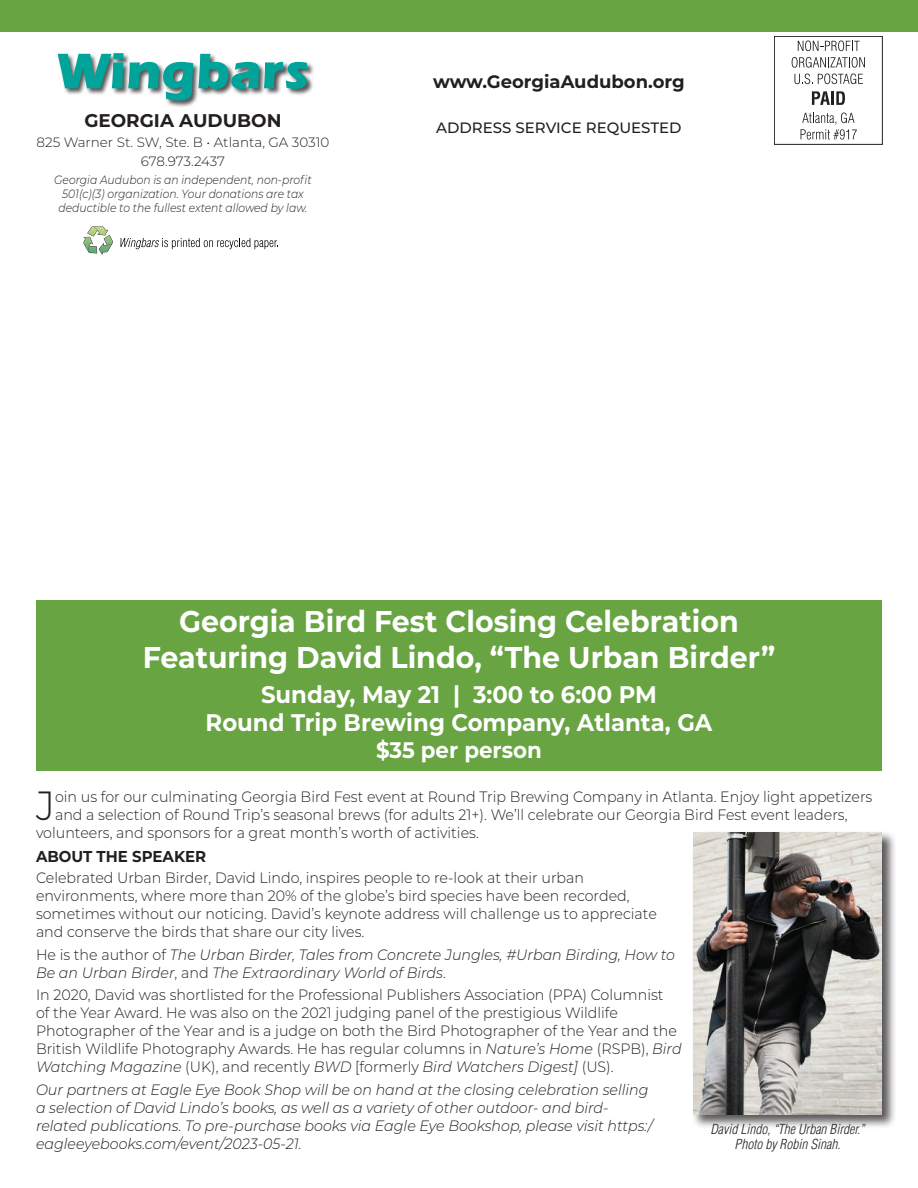
<style>
.page{position:relative;width:918px;height:1188px;background:#fff}
.page>*{position:absolute;margin:0;border:0;box-sizing:border-box;transform-origin:0 0}
.t1{font:700 51.75px "Itc Eras";color:#00a49a}
.t2{font:300 40.65px "Montserrat";color:#231f20;scale:.95 1}
.t3{font:700 30px/36px "Montserrat";color:#fff;text-align:center;scale:.95 1}
.t4{font:700 24px/28.5px "Montserrat";color:#fff;text-align:center;scale:.95 1}
.t5{font:700 22.5px "Montserrat";color:#fff;scale:.95 1}
.t6{font:700 18.3px "Montserrat";color:#231f20}
.t7{font:700 18px "Montserrat";color:#231f20}
.t8{font:700 15.75px "Montserrat";color:#231f20;scale:.95 1}
.t9{font:300 15px/18px "Montserrat";color:#231f20;scale:.95 1}
.t10{font:italic 300 15px/18px "Montserrat";color:#231f20;scale:.95 1}
.t11{font:500 15px "Montserrat";color:#231f20}
.t12{font:300 13.5px/19.5px "Montserrat";color:#231f20;text-align:center}
.t13{font:italic 300 condensed 13.5px/15px "Helvetica";color:#231f20;text-align:center}
.t14{font:italic 300 12px/14.4px "Montserrat";color:#231f20;text-align:center;scale:.9 1}
.s1{font-style:normal}
.s2{font-style:italic}
</style>
<div class="page">
<div style="left:36px;top:600px;width:846px;height:171px;background:#69a442"></div>
<div style="left:0;top:0;width:918px;height:32px;background:#69a442"></div>
<div style="left:57px;top:53px;width:257px;height:55px;background:#231f20;opacity:.75"></div>
<div style="left:774px;top:36px;width:109px;height:109px;border:1px solid #231f20"></div>
<svg style="left:798px;top:41px;width:62px;height:10px"></svg>
<svg style="left:792px;top:57px;width:73px;height:11px"></svg>
<svg style="left:794px;top:74px;width:69px;height:10px"></svg>
<svg style="left:812px;top:91px;width:18px;height:14px"></svg>
<hr style="left:831px;top:91px;width:3px;height:14px;background:#231f20">
<svg style="left:836px;top:91px;width:9px;height:14px"></svg>
<svg style="left:801px;top:113px;width:56px;height:27px"></svg>
<svg style="left:83px;top:226px;width:21px;height:29px"></svg>
<img style="left:84px;top:227px;width:29px;height:27px">
<svg style="left:120px;top:238px;width:158px;height:11px"></svg>
<div style="left:691px;top:831px;width:205px;height:298px;background:#231f20;opacity:.75"></div>
<img style="left:693px;top:832px;width:189px;height:282px">
<h1 class="t1" style="left:57px;top:41px;width:253px">Wingbars</h1>
<p class="t6" style="left:84px;top:108px;width:199px">GEORGIA AUDUBON</p>
<p class="t12" style="left:37px;top:132px;width:294px">825 Warner St. SW, Ste. B • Atlanta, GA 30310<br>678.973.2437</p>
<p class="t14" style="left:54px;top:172px;width:288px">Georgia Audubon is an independent, non-profit<br>501(c)(3) organization. Your donations are tax deductible to the fullest extent allowed by law.</p>
<p class="t7" style="left:433px;top:69px;width:253px">www.GeorgiaAudubon.org</p>
<p class="t11" style="left:436px;top:117px;width:247px">ADDRESS SERVICE REQUESTED</p>
<h3 class="t3" style="left:143px;top:602px;width:667px">Georgia Bird Fest Closing Celebration<br>Featuring David Lindo, “The Urban Birder”</h3>
<h3 class="t4" style="left:206px;top:679px;width:535px">Sunday, May 21 | 3:00 to 6:00 PM<br>Round Trip Brewing Company, Atlanta, GA</h3>
<h3 class="t5" style="left:376px;top:734px;width:176px">$35 per person</h3>
<h2 class="t2" style="left:36px;top:778px;width:21px">J</h2>
<p class="t9" style="left:55px;top:787px;width:862px">oin us for our culminating Georgia Bird Fest event at Round Trip Brewing Company in Atlanta. Enjoy light appetizers</p>
<p class="t9" style="left:55px;top:805px;width:836px">and a selection of Round Trip’s seasonal brews (for adults 21+). We’ll celebrate our Georgia Bird Fest event leaders,</p>
<p class="t9" style="left:36px;top:823px;width:468px">volunteers, and sponsors for a great month’s worth of activities.</p>
<p class="t8" style="left:36px;top:845px;width:181px">ABOUT THE SPEAKER</p>
<p class="t9" style="left:36px;top:868px;width:655px">Celebrated Urban Birder, David Lindo, inspires people to re-look at their urban environments, where more than 20% of the globe’s bird species have been recorded, sometimes without our noticing. David’s keynote address will challenge us to appreciate and conserve the birds that share our city lives.</p>
<p class="t10" style="left:36px;top:945px;width:674px"><span class="s1">He is the author of</span> The Urban Birder, Tales from Concrete Jungles, #Urban Birding, How to<br>Be an Urban Birder<span class="s1">, and</span> The Extraordinary World of Birds<span class="s1">.</span></p>
<p class="t9" style="left:36px;top:985px;width:681px">In 2020, David was shortlisted for the Professional Publishers Association (PPA) Columnist<br>of the Year Award. He was also on the 2021 judging panel of the prestigious Wildlife Photographer of the Year and is a judge on both the Bird Photographer of the Year and the British Wildlife Photography Awards. He has regular columns in <span class="s2">Nature’s Home</span> (RSPB), <span class="s2">Bird Watching Magazine</span> (UK), and recently <span class="s2">BWD</span> [formerly <span class="s2">Bird Watchers Digest]</span> (US).</p>
<p class="t10" style="left:36px;top:1080px;width:651px">Our partners at Eagle Eye Book Shop will be on hand at the closing celebration selling a selection of David Lindo’s books, as well as a variety of other outdoor- and bird&shy;related publications. To pre-purchase books via Eagle Eye Bookshop, please visit https:/ eagleeyebooks.com/event/2023-05-21.</p>
<p class="t13" style="left:710px;top:1122px;width:156px">David Lindo, “The Urban Birder.”<br>Photo by Robin Sinah.</p>
</div>
